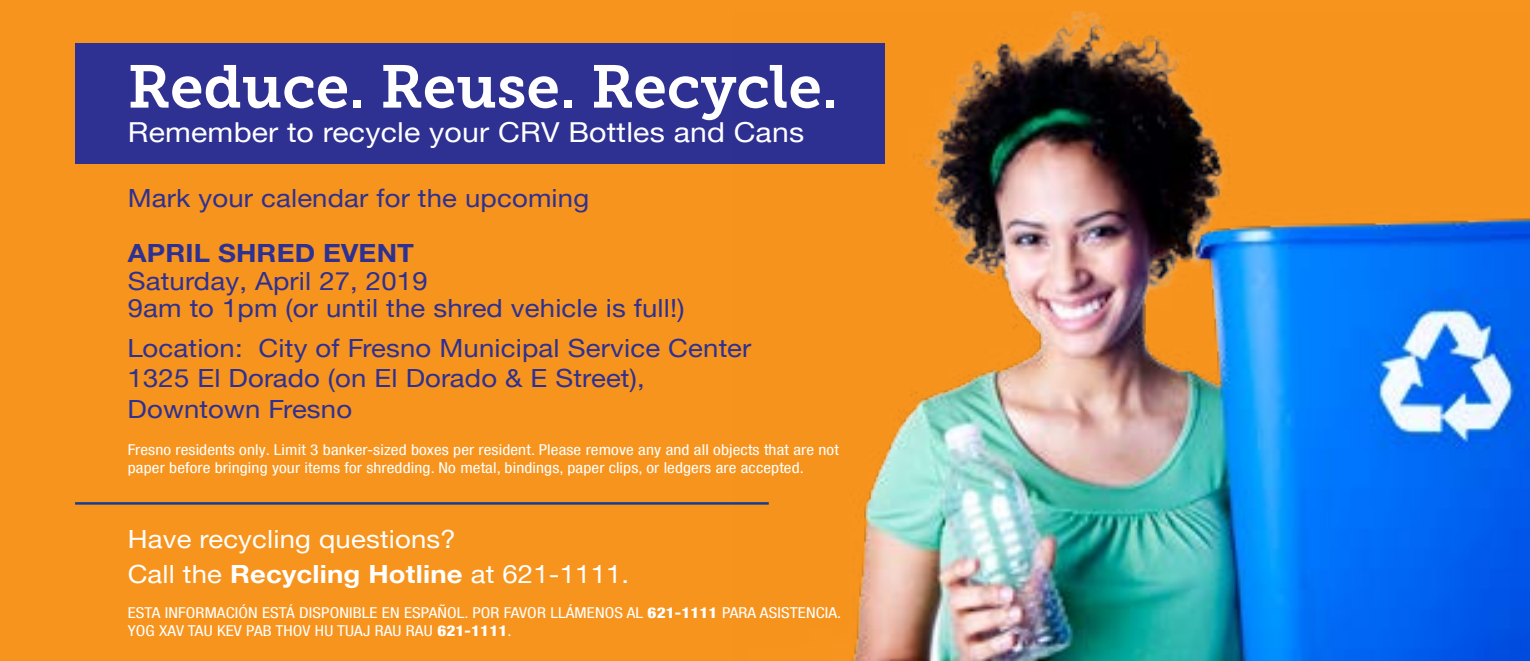
<style>
.page{position:relative;width:1530px;height:661px;background:#fff}
.page>*{position:absolute;margin:0;border:0;box-sizing:border-box;transform-origin:0 0}
.Pg_2_Headline{font:60px "Museo Slab 700";color:#fff}
.t1{font:27.5px "Helvetica Neue LTW1 G";letter-spacing:.005em;color:#fff;scale:1.1 1}
.Pg_1_Paragraph_1{font:25px "Helvetica Neue LTW1 G";letter-spacing:.005em;color:#2e3092;scale:1.1 1}
.Pg_2_Subheadline{font:25px "Helvetica Neue LTW1 G";letter-spacing:.005em;color:#fff;scale:1.1 1}
.Pg_1_Paragraph_1-2{font:700 25px "Helvetica Neue LTW1 G";letter-spacing:.005em;color:#2e3092;scale:1.1 1}
.Pg_1_Disclaimer{font:condensed 15px/18px "Helvetica Neue LTW1 G";letter-spacing:.005em;color:#fff;scale:1.15 1}
.s1{font-weight:700}
.s2{font-weight:800}
</style>
<div class="page">
<div style="left:0;top:0;width:1530px;height:660px;background:#f7941e"></div>
<hr style="left:75px;top:501px;width:694px;height:3px;background:#143f90">
<div style="left:75px;top:43px;width:809px;height:121px;background:#2e3092"></div>
<img style="left:733px;top:12px;width:797px;height:648px">
<p class="Pg_2_Headline" style="left:128px;top:53px;width:712px">Reduce. Reuse. Recycle.</p>
<h2 class="t1" style="left:128px;top:115px;width:616px">Remember to recycle your CRV Bottles and Cans</h2>
<p class="Pg_1_Paragraph_1" style="left:128px;top:183px;width:421px">Mark your calendar for the upcoming</p>
<p class="Pg_1_Paragraph_1-2" style="left:128px;top:238px;width:262px">APRIL SHRED EVENT</p>
<p class="Pg_1_Paragraph_1" style="left:128px;top:265px;width:274px">Saturday, April 27, 2019</p>
<p class="Pg_1_Paragraph_1" style="left:128px;top:293px;width:508px">9am to 1pm (or until the shred vehicle is full!)</p>
<p class="Pg_1_Paragraph_1" style="left:128px;top:333px;width:569px">Location: City of Fresno Municipal Service Center</p>
<p class="Pg_1_Paragraph_1" style="left:128px;top:363px;width:472px">1325 El Dorado (on El Dorado &amp; E Street),</p>
<p class="Pg_1_Paragraph_1" style="left:128px;top:393px;width:206px">Downtown Fresno</p>
<p class="Pg_1_Disclaimer" style="left:128px;top:440px;width:620px">Fresno residents only. Limit 3 banker-sized boxes per resident. Please remove any and all objects that are not paper before bringing your items for shredding. No metal, bindings, paper clips, or ledgers are accepted.</p>
<h1 class="Pg_2_Subheadline" style="left:128px;top:523px;width:300px">Have recycling questions?</h1>
<h1 class="Pg_2_Subheadline" style="left:128px;top:558px;width:457px">Call the <span class="s1">Recycling Hotline</span> at 621-1111.</h1>
<p class="Pg_1_Disclaimer" style="left:128px;top:603px;width:622px">ESTA INFORMACIÓN ESTÁ DISPONIBLE EN ESPAÑOL. POR FAVOR LLÁMENOS AL <span class="s2">621-1111</span> PARA ASISTENCIA.<br>YOG XAV TAU KEV PAB THOV HU TUAJ RAU RAU <span class="s2">621-1111</span>.</p>
</div>
